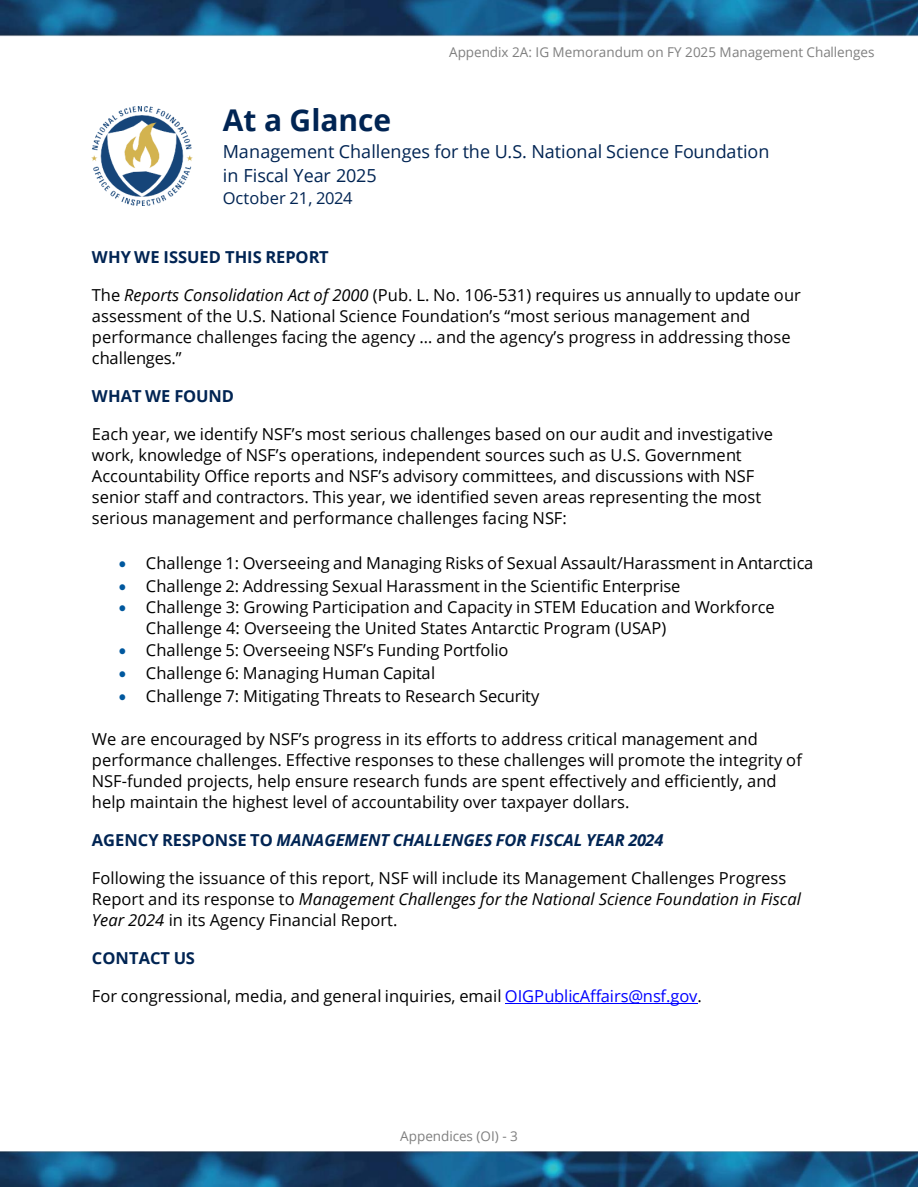
<style>
.page{position:relative;width:918px;height:1188px;background:#fff}
.page>*{position:absolute;margin:0;border:0;box-sizing:border-box;transform-origin:0 0}
.t1{font:700 30px "Open Sans";color:#002453}
.t2{font:18px/23.7px "Open Sans";color:#002453}
.t3{font:16.5px/21px "Open Sans";color:#000}
.t4{font:italic 700 16.5px "Open Sans";color:#002453}
.t5{font:700 16.5px "Open Sans";color:#002453}
.t6{font:16.5px "Open Sans";color:#002453}
.t7{font:13.5px "Open Sans";color:#7f7f7f}
.s1{font-style:italic}
.s2{color:#00589e}
.s3{font-style:normal}
.s4{color:#00f}
</style>
<div class="page">
<img style="left:1px;top:0;width:917px;height:1186px">
<img style="left:92px;top:106px;width:100px;height:99px">
<hr style="left:505px;top:1003px;width:192px;height:1px;background:#00f">
<p class="t7" style="left:449px;top:43px;width:427px">Appendix 2A: IG Memorandum on FY 2025 Management Challenges</p>
<h1 class="t1" style="left:223px;top:99px;width:170px">At a Glance</h1>
<p class="t2" style="left:223px;top:139px;width:548px">Management Challenges for the U.S. National Science Foundation in Fiscal Year 2025</p>
<p class="t6" style="left:223px;top:187px;width:131px">October 21, 2024</p>
<p class="t5" style="left:92px;top:245px;width:238px">WHY WE ISSUED THIS REPORT</p>
<p class="t3" style="left:92px;top:284px;width:711px">The <span class="s1">Reports Consolidation Act of 2000</span> (Pub. L. No. 106-531) requires us annually to update our assessment of the U.S. National Science Foundation’s “most serious management and performance challenges facing the agency … and the agency’s progress in addressing those challenges.”</p>
<p class="t5" style="left:92px;top:384px;width:143px">WHAT WE FOUND</p>
<p class="t3" style="left:92px;top:422px;width:683px">Each year, we identify NSF’s most serious challenges based on our audit and investigative work, knowledge of NSF’s operations, independent sources such as U.S. Government Accountability Office reports and NSF’s advisory committees, and discussions with NSF senior staff and contractors. This year, we identified seven areas representing the most serious management and performance challenges facing NSF:</p>
<p class="t3" style="left:119px;top:552px;width:696px"><span class="s2">•</span> Challenge 1: Overseeing and Managing Risks of Sexual Assault/Harassment in Antarctica</p>
<p class="t3" style="left:119px;top:574px;width:563px"><span class="s2">•</span> Challenge 2: Addressing Sexual Harassment in the Scientific Enterprise</p>
<p class="t3" style="left:146px;top:596px;width:630px;text-indent:-27px"><span class="s2">•</span> Challenge 3: Growing Participation and Capacity in STEM Education and Workforce<br>Challenge 4: Overseeing the United States Antarctic Program (USAP)</p>
<p class="t3" style="left:119px;top:639px;width:391px"><span class="s2">•</span> Challenge 5: Overseeing NSF’s Funding Portfolio</p>
<p class="t3" style="left:119px;top:661px;width:318px"><span class="s2">•</span> Challenge 6: Managing Human Capital</p>
<p class="t3" style="left:119px;top:685px;width:422px"><span class="s2">•</span> Challenge 7: Mitigating Threats to Research Security</p>
<p class="t3" style="left:92px;top:728px;width:712px">We are encouraged by NSF’s progress in its efforts to address critical management and performance challenges. Effective responses to these challenges will promote the integrity of NSF-funded projects, help ensure research funds are spent effectively and efficiently, and help maintain the highest level of accountability over taxpayer dollars.</p>
<p class="t4" style="left:92px;top:829px;width:573px"><span class="s3">AGENCY RESPONSE TO</span> MANAGEMENT CHALLENGES FOR FISCAL YEAR 2024</p>
<p class="t3" style="left:92px;top:867px;width:711px">Following the issuance of this report, NSF will include its Management Challenges Progress<br>Report and its response to <span class="s1">Management Challenges for the National Science Foundation in Fiscal<br>Year 2024</span> in its Agency Financial Report.</p>
<p class="t5" style="left:92px;top:946px;width:104px">CONTACT US</p>
<p class="t3" style="left:92px;top:984px;width:611px">For congressional, media, and general inquiries, email <span class="s4">OIGPublicAffairs@nsf.gov</span>.</p>
<p class="t7" style="left:400px;top:1127px;width:119px">Appendices (OI) - 3</p>
</div>
